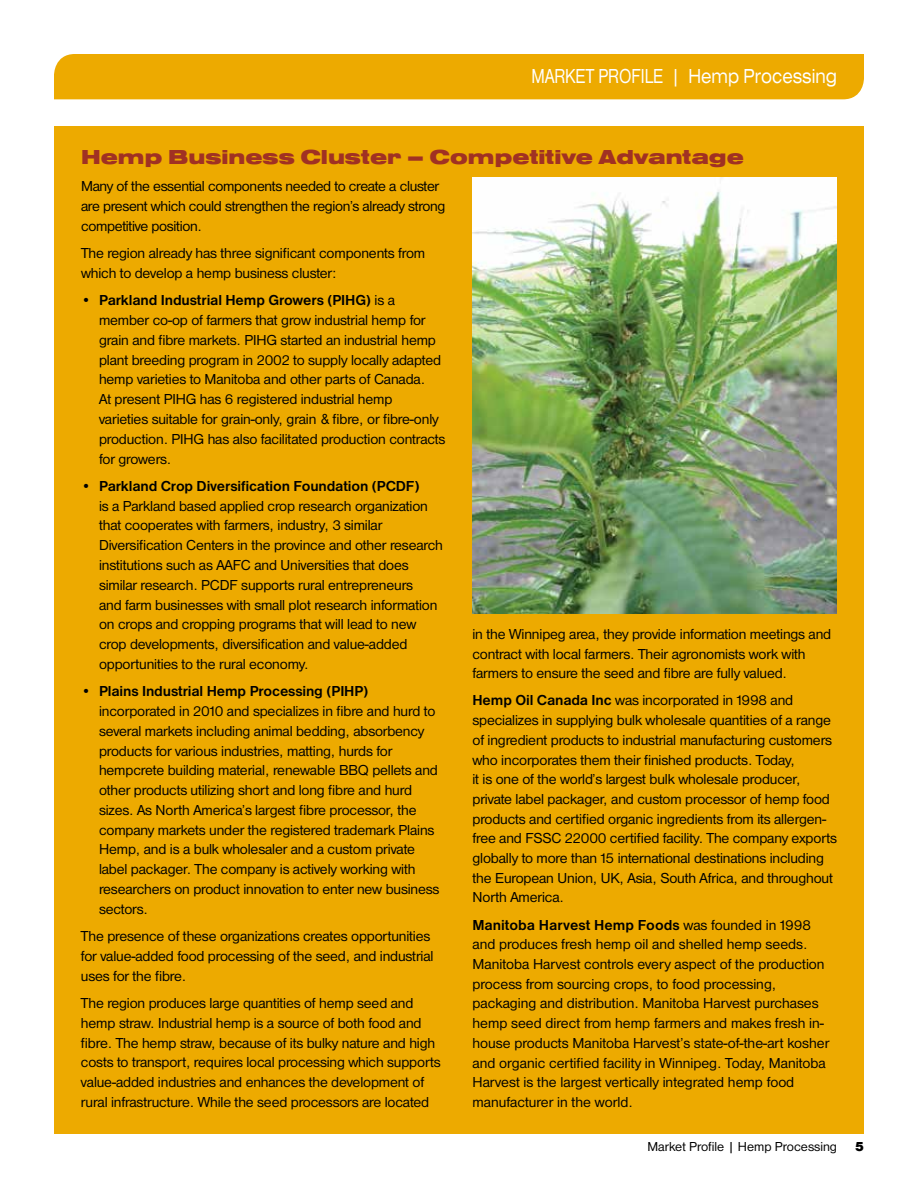
<style>
.page{position:relative;width:918px;height:1188px;background:#fff}
.page>*{position:absolute;margin:0;border:0;box-sizing:border-box;transform-origin:0 0}
.t1{font:21px "Nimbus San D Blac Exte";color:#a03123}
.t2{font:21px "Nimbus San D";color:#fff;scale:.8 1}
.t3{font:15px/19.8px "Nimbus San D";letter-spacing:-.01em;color:#000}
.t4{font:13.5px "Nimbus San D";color:#000}
.t5{font:13.5px "Nimbus San D Blac";color:#000}
.s1{font-family:"Nimbus San D Regu Exte"}
.s2{font-weight:700}
</style>
<div class="page">
<div style="left:54px;top:126px;width:810px;height:1008px;background:#edaa00"></div>
<div style="left:54px;top:54px;width:810px;height:45px;background:#edaa00"></div>
<img style="left:472px;top:178px;width:365px;height:435px">
<h1 class="t2" style="left:532px;top:65px;width:383px">MARKET PROFILE | <span class="s1">Hemp Processing</span></h1>
<h1 class="t1" style="left:81px;top:145px;width:665px">Hemp Business Cluster – Competitive Advantage</h1>
<p class="t3" style="left:81px;top:176px;width:366px">Many of the essential components needed to create a cluster are present which could strengthen the region’s already strong competitive position.</p>
<p class="t3" style="left:81px;top:243px;width:346px">The region already has three significant components from which to develop a hemp business cluster:</p>
<p class="t3" style="left:99px;top:290px;width:348px;text-indent:-18px">• <span class="s2">Parkland Industrial Hemp Growers (PIHG)</span> is a member co-op of farmers that grow industrial hemp for grain and fibre markets. PIHG started an industrial hemp plant breeding program in 2002 to supply locally adapted hemp varieties to Manitoba and other parts of Canada.<br>At present PIHG has 6 registered industrial hemp varieties suitable for grain-only, grain &amp; fibre, or fibre-only production. PIHG has also facilitated production contracts for growers.</p>
<p class="t3" style="left:99px;top:476px;width:345px;text-indent:-18px">• <span class="s2">Parkland Crop Diversification Foundation (PCDF)<br></span>is a Parkland based applied crop research organization that cooperates with farmers, industry, 3 similar Diversification Centers in the province and other research institutions such as AAFC and Universities that does similar research. PCDF supports rural entrepreneurs<br>and farm businesses with small plot research information on crops and cropping programs that will lead to new crop developments, diversification and value-added opportunities to the rural economy.</p>
<p class="t3" style="left:99px;top:681px;width:342px;text-indent:-18px">• <span class="s2">Plains Industrial Hemp Processing (PIHP) </span>incorporated in 2010 and specializes in fibre and hurd to several markets including animal bedding, absorbency products for various industries, matting, hurds for hempcrete building material, renewable BBQ pellets and other products utilizing short and long fibre and hurd sizes. As North America’s largest fibre processor, the company markets under the registered trademark Plains Hemp, and is a bulk wholesaler and a custom private label packager. The company is actively working with researchers on product innovation to enter new business sectors.</p>
<p class="t3" style="left:81px;top:926px;width:354px">The presence of these organizations creates opportunities for value-added food processing of the seed, and industrial uses for the fibre.</p>
<p class="t3" style="left:81px;top:993px;width:361px">The region produces large quantities of hemp seed and hemp straw. Industrial hemp is a source of both food and fibre. The hemp straw, because of its bulky nature and high costs to transport, requires local processing which supports value-added industries and enhances the development of rural infrastructure. While the seed processors are located</p>
<p class="t3" style="left:472px;top:624px;width:360px">in the Winnipeg area, they provide information meetings and contract with local farmers. Their agronomists work with farmers to ensure the seed and fibre are fully valued.</p>
<p class="t3" style="left:472px;top:690px;width:366px"><span class="s2">Hemp Oil Canada Inc</span> was incorporated in 1998 and specializes in supplying bulk wholesale quantities of a range of ingredient products to industrial manufacturing customers who incorporates them their finished products. Today,<br>it is one of the world’s largest bulk wholesale producer, private label packager, and custom processor of hemp food products and certified organic ingredients from its allergen&shy;free and FSSC 22000 certified facility. The company exports globally to more than 15 international destinations including the European Union, UK, Asia, South Africa, and throughout North America.</p>
<p class="t3" style="left:472px;top:915px;width:358px"><span class="s2">Manitoba Harvest Hemp Foods</span> was founded in 1998 and produces fresh hemp oil and shelled hemp seeds.<br>Manitoba Harvest controls every aspect of the production process from sourcing crops, to food processing, packaging and distribution. Manitoba Harvest purchases hemp seed direct from hemp farmers and makes fresh in&shy;house products Manitoba Harvest’s state-of-the-art kosher and organic certified facility in Winnipeg. Today, Manitoba Harvest is the largest vertically integrated hemp food manufacturer in the world.</p>
<p class="t4" style="left:648px;top:1139px;width:191px">Market Profile | Hemp Processing</p>
<p class="t5" style="left:855px;top:1139px;width:10px">5</p>
</div>
